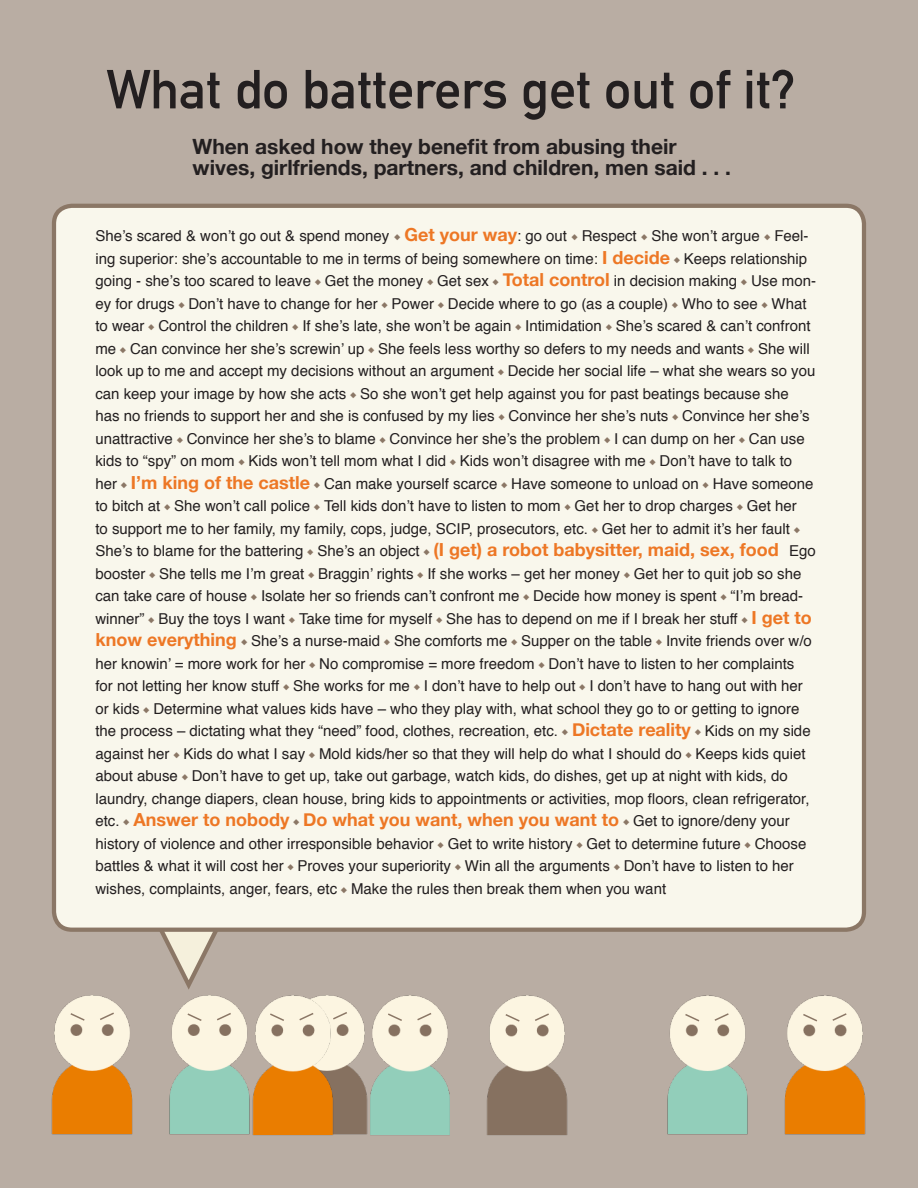
<style>
.page{position:relative;width:918px;height:1188px;background:#b9ada3}
.page>*{position:absolute;margin:0;border:0;box-sizing:border-box;transform-origin:0 0}
.t1{font:700 54px "DIN Alternate";color:#231f20}
.t2{font:700 21px/21px "Helvetica Neue";color:#231f20}
.t3{font:700 18px "Helvetica Neue";color:#ed7725}
.t4{font:15px/22.5px "Helvetica";color:#231f20}
.s1{font-family:"Minion Pro";color:#8b7766}
.s2{font-family:"Helvetica Neue";font-weight:700;font-size:18px;color:#ed7725}
.s3{font-family:"Helvetica";font-weight:400;font-size:15px;color:#231f20}
.s4{font-family:"Minion Pro";font-weight:400;font-size:15px;color:#8b7766}
</style>
<div class="page">
<img style="left:51px;top:995px;width:194px;height:140px">
<img style="left:245px;top:995px;width:323px;height:141px">
<img style="left:667px;top:995px;width:199px;height:140px">
<svg style="left:69px;top:1012px;width:17px;height:10px"></svg>
<svg style="left:98px;top:1011px;width:18px;height:10px"></svg>
<svg style="left:186px;top:1012px;width:17px;height:10px"></svg>
<svg style="left:215px;top:1011px;width:18px;height:11px"></svg>
<svg style="left:268px;top:1012px;width:18px;height:10px"></svg>
<svg style="left:298px;top:1011px;width:17px;height:11px"></svg>
<svg style="left:386px;top:1012px;width:18px;height:10px"></svg>
<svg style="left:416px;top:1011px;width:17px;height:11px"></svg>
<svg style="left:504px;top:1013px;width:17px;height:10px"></svg>
<svg style="left:533px;top:1012px;width:18px;height:10px"></svg>
<svg style="left:684px;top:1013px;width:17px;height:10px"></svg>
<svg style="left:713px;top:1012px;width:17px;height:10px"></svg>
<svg style="left:801px;top:1013px;width:18px;height:10px"></svg>
<svg style="left:831px;top:1012px;width:17px;height:10px"></svg>
<svg style="left:331px;top:1011px;width:18px;height:10px"></svg>
<svg style="left:160px;top:932px;width:58px;height:58px"></svg>
<div style="left:54px;top:206px;width:810px;height:724px;background:#f9f7ec;border-radius:18px"></div>
<div style="left:52px;top:204px;width:814px;height:728px;border:4px solid #8b7766;border-radius:18px"></div>
<p class="t1" style="left:106px;top:48px;width:691px">What do batterers get out of it?</p>
<p class="t2" style="left:193px;top:137px;width:540px">When asked how they benefit from abusing their wives, girlfriends, partners, and children, men said . . .</p>
<p class="t4" style="left:95px;top:225px;width:722px">She’s scared &amp; won’t go out &amp; spend money <span class="s1">◆</span> <span class="s2">Get your way</span>: go out <span class="s1">◆</span> Respect <span class="s1">◆</span> She won’t argue <span class="s1">◆</span> Feel&shy;ing superior: she’s accountable to me in terms of being somewhere on time: <span class="s2">I decide</span> <span class="s1">◆</span> Keeps relationship going - she’s too scared to leave <span class="s1">◆</span> Get the money <span class="s1">◆</span> Get sex <span class="s1">◆</span> <span class="s2">Total control</span> in decision making <span class="s1">◆</span> Use mon&shy;ey for drugs <span class="s1">◆</span> Don’t have to change for her <span class="s1">◆</span> Power <span class="s1">◆</span> Decide where to go (as a couple) <span class="s1">◆</span> Who to see <span class="s1">◆</span> What to wear <span class="s1">◆</span> Control the children <span class="s1">◆</span> If she’s late, she won’t be again <span class="s1">◆</span> Intimidation <span class="s1">◆</span> She’s scared &amp; can’t confront me <span class="s1">◆</span> Can convince her she’s screwin’ up <span class="s1">◆</span> She feels less worthy so defers to my needs and wants <span class="s1">◆</span> She will look up to me and accept my decisions without an argument <span class="s1">◆</span> Decide her social life – what she wears so you can keep your image by how she acts <span class="s1">◆</span> So she won’t get help against you for past beatings because she has no friends to support her and she is confused by my lies <span class="s1">◆</span> Convince her she’s nuts <span class="s1">◆</span> Convince her she’s unattractive <span class="s1">◆</span> Convince her she’s to blame <span class="s1">◆</span> Convince her she’s the problem <span class="s1">◆</span> I can dump on her <span class="s1">◆</span> Can use kids to “spy” on mom <span class="s1">◆</span> Kids won’t tell mom what I did <span class="s1">◆</span> Kids won’t disagree with me <span class="s1">◆</span> Don’t have to talk to her <span class="s1">◆</span> <span class="s2">I’m king of the castle</span> <span class="s1">◆</span> Can make yourself scarce <span class="s1">◆</span> Have someone to unload on <span class="s1">◆</span> Have someone to bitch at <span class="s1">◆</span> She won’t call police <span class="s1">◆</span> Tell kids don’t have to listen to mom <span class="s1">◆</span> Get her to drop charges <span class="s1">◆</span> Get her<br>to support me to her family, my family, cops, judge, SCIP, prosecutors, etc. <span class="s1">◆</span> Get her to admit it’s her fault <span class="s1">◆ </span>She’s to blame for the battering <span class="s1">◆</span> She’s an object <span class="s1">◆</span> <span class="s2">(I get) a robot babysitter, maid, sex, food</span> Ego booster <span class="s1">◆</span> She tells me I’m great <span class="s1">◆</span> Braggin’ rights <span class="s1">◆</span> If she works – get her money <span class="s1">◆</span> Get her to quit job so she can take care of house <span class="s1">◆</span> Isolate her so friends can’t confront me <span class="s1">◆</span> Decide how money is spent <span class="s1">◆</span> “I’m bread&shy;winner” <span class="s1">◆</span> Buy the toys I want <span class="s1">◆</span> Take time for myself <span class="s1">◆</span> She has to depend on me if I break her stuff <span class="s1">◆</span> <span class="s2">I get to know everything</span> <span class="s1">◆</span> She’s a nurse-maid <span class="s1">◆</span> She comforts me <span class="s1">◆</span> Supper on the table <span class="s1">◆</span> Invite friends over w/o her knowin’ = more work for her <span class="s1">◆</span> No compromise = more freedom <span class="s1">◆</span> Don’t have to listen to her complaints<br>for not letting her know stuff <span class="s1">◆</span> She works for me <span class="s1">◆</span> I don’t have to help out <span class="s1">◆</span> I don’t have to hang out with her or kids <span class="s1">◆</span> Determine what values kids have – who they play with, what school they go to or getting to ignore the process – dictating what they “need” food, clothes, recreation, etc. <span class="s1">◆</span> <span class="s2">Dictate reality</span> <span class="s1">◆</span> Kids on my side against her <span class="s1">◆</span> Kids do what I say <span class="s1">◆</span> Mold kids/her so that they will help do what I should do <span class="s1">◆</span> Keeps kids quiet about abuse <span class="s1">◆</span> Don’t have to get up, take out garbage, watch kids, do dishes, get up at night with kids, do laundry, change diapers, clean house, bring kids to appointments or activities, mop floors, clean refrigerator,</p>
<p class="t3" style="left:95px;top:806px;width:696px"><span class="s3">etc.</span> <span class="s4">◆</span> Answer to nobody <span class="s4">◆</span> Do what you want, when you want to <span class="s4">◆</span> <span class="s3">Get to ignore/deny your</span></p>
<p class="t4" style="left:95px;top:833px;width:713px">history of violence and other irresponsible behavior <span class="s1">◆</span> Get to write history <span class="s1">◆</span> Get to determine future <span class="s1">◆</span> Choose battles &amp; what it will cost her <span class="s1">◆</span> Proves your superiority <span class="s1">◆</span> Win all the arguments <span class="s1">◆</span> Don’t have to listen to her wishes, complaints, anger, fears, etc <span class="s1">◆</span> Make the rules then break them when you want</p>
</div>
